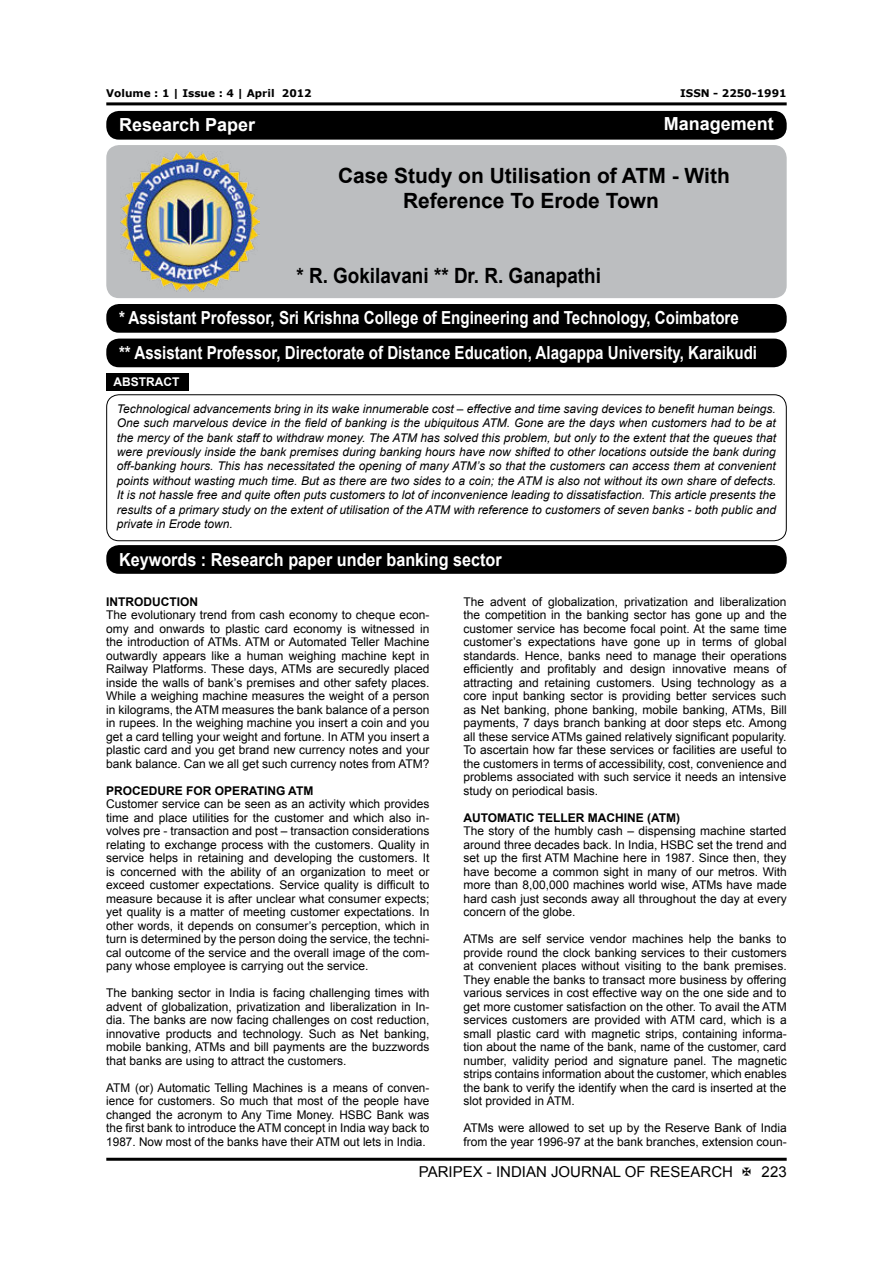
<style>
.page{position:relative;width:893px;height:1263px;background:#fff}
.page>*{position:absolute;margin:0;border:0;box-sizing:border-box;transform-origin:0 0}
.t1{font:700 21px/25.2px "Arial";color:#000;text-align:center}
.t2{font:700 21px "Arial";color:#000;scale:.9 1}
.t3{font:700 18px/34.5px "Arial";color:#fff;scale:.84 1}
.t4{font:700 18px "Arial";color:#fff;scale:.9 1}
.t5{font:700 18px "Arial";color:#fff}
.t6{font:15px "Arial";color:#000}
.t7{font:12px/13.5px "Arial";color:#000;text-align:justify}
.t8{font:italic 12px/14.4px "Arial";color:#000;text-align:justify}
.t9{font:700 12px "Arial";color:#000}
.t10{font:700 12px "Arial";color:#fff}
.t11{font:700 10.5px "Verdana";color:#000}
</style>
<div class="page">
<hr style="left:106px;top:102px;width:681px;height:3px;background:#000">
<hr style="left:106px;top:1158px;width:681px;height:3px;background:#000">
<div style="left:106px;top:145px;width:681px;height:153px;background:#bcbec0;border-radius:13px"></div>
<div style="left:106px;top:111px;width:681px;height:29px;background:#000;border-radius:13px"></div>
<div style="left:106px;top:304px;width:681px;height:29px;background:#000;border-radius:13px"></div>
<div style="left:106px;top:339px;width:681px;height:28px;background:#000;border-radius:13px"></div>
<img style="left:120px;top:152px;width:140px;height:139px">
<div style="left:106px;top:545px;width:681px;height:29px;background:#000;border-radius:13px"></div>
<div style="left:106px;top:394px;width:681px;height:147px;border:1px solid #000;border-radius:12px"></div>
<div style="left:106px;top:373px;width:82px;height:17px;background:#000"></div>
<p class="t11" style="left:106px;top:89px;width:207px">Volume : 1 | Issue : 4 | April 2012</p>
<p class="t11" style="left:680px;top:89px;width:108px">ISSN - 2250-1991</p>
<h2 class="t5" style="left:119px;top:118px;width:138px">Research Paper</h2>
<h2 class="t5" style="left:664px;top:117px;width:112px">Management</h2>
<h1 class="t1" style="left:338px;top:165px;width:393px">Case Study on Utilisation of ATM - With<br>Reference To Erode Town</h1>
<h1 class="t2" style="left:296px;top:268px;width:340px">* R. Gokilavani ** Dr. R. Ganapathi</h1>
<h2 class="t3" style="left:119px;top:303px;width:761px">* Assistant Professor, Sri Krishna College of Engineering and Technology, Coimbatore<br>** Assistant Professor, Directorate of Distance Education, Alagappa University, Karaikudi</h2>
<p class="t10" style="left:113px;top:377px;width:67px">ABSTRACT</p>
<p class="t8" style="left:117px;top:401px;width:661px">Technological advancements bring in its wake innumerable cost – effective and time saving devices to benefit human beings.<br>One such marvelous device in the field of banking is the ubiquitous ATM. Gone are the days when customers had to be at the mercy of the bank staff to withdraw money. The ATM has solved this problem, but only to the extent that the queues that were previously inside the bank premises during banking hours have now shifted to other locations outside the bank during off-banking hours. This has necessitated the opening of many ATM’s so that the customers can access them at convenient points without wasting much time. But as there are two sides to a coin; the ATM is also not without its own share of defects.<br>It is not hassle free and quite often puts customers to lot of inconvenience leading to dissatisfaction. This article presents the results of a primary study on the extent of utilisation of the ATM with reference to customers of seven banks - both public and private in Erode town.</p>
<h2 class="t4" style="left:119px;top:552px;width:427px">Keywords : Research paper under banking sector</h2>
<p class="t9" style="left:106px;top:597px;width:93px">INTRODUCTION</p>
<p class="t7" style="left:106px;top:609px;width:325px">The evolutionary trend from cash economy to cheque econ&shy;omy and onwards to plastic card economy is witnessed in the introduction of ATMs. ATM or Automated Teller Machine outwardly appears like a human weighing machine kept in Railway Platforms. These days, ATMs are securedly placed inside the walls of bank’s premises and other safety places.<br>While a weighing machine measures the weight of a person in kilograms, the ATM measures the bank balance of a person in rupees. In the weighing machine you insert a coin and you get a card telling your weight and fortune. In ATM you insert a plastic card and you get brand new currency notes and your bank balance. Can we all get such currency notes from ATM?</p>
<p class="t9" style="left:106px;top:786px;width:209px">PROCEDURE FOR OPERATING ATM</p>
<p class="t7" style="left:106px;top:798px;width:325px">Customer service can be seen as an activity which provides time and place utilities for the customer and which also in&shy;volves pre - transaction and post – transaction considerations relating to exchange process with the customers. Quality in service helps in retaining and developing the customers. It is concerned with the ability of an organization to meet or exceed customer expectations. Service quality is difficult to measure because it is after unclear what consumer expects; yet quality is a matter of meeting customer expectations. In other words, it depends on consumer’s perception, which in turn is determined by the person doing the service, the techni&shy;cal outcome of the service and the overall image of the com&shy;pany whose employee is carrying out the service.</p>
<p class="t7" style="left:106px;top:987px;width:325px">The banking sector in India is facing challenging times with advent of globalization, privatization and liberalization in In&shy;dia. The banks are now facing challenges on cost reduction, innovative products and technology. Such as Net banking, mobile banking, ATMs and bill payments are the buzzwords that banks are using to attract the customers.</p>
<p class="t7" style="left:106px;top:1082px;width:325px">ATM (or) Automatic Telling Machines is a means of conven&shy;ience for customers. So much that most of the people have changed the acronym to Any Time Money. HSBC Bank was the first bank to introduce the ATM concept in India way back to 1987. Now most of the banks have their ATM out lets in India.</p>
<p class="t7" style="left:463px;top:596px;width:325px">The advent of globalization, privatization and liberalization the competition in the banking sector has gone up and the customer service has become focal point. At the same time customer’s expectations have gone up in terms of global standards. Hence, banks need to manage their operations efficiently and profitably and design innovative means of attracting and retaining customers. Using technology as a core input banking sector is providing better services such as Net banking, phone banking, mobile banking, ATMs, Bill payments, 7 days branch banking at door steps etc. Among all these service ATMs gained relatively significant popularity.<br>To ascertain how far these services or facilities are useful to the customers in terms of accessibility, cost, convenience and problems associated with such service it needs an intensive study on periodical basis.</p>
<p class="t9" style="left:463px;top:813px;width:218px">AUTOMATIC TELLER MACHINE (ATM)</p>
<p class="t7" style="left:463px;top:825px;width:325px">The story of the humbly cash – dispensing machine started around three decades back. In India, HSBC set the trend and set up the first ATM Machine here in 1987. Since then, they have become a common sight in many of our metros. With more than 8,00,000 machines world wise, ATMs have made hard cash just seconds away all throughout the day at every concern of the globe.</p>
<p class="t7" style="left:463px;top:933px;width:325px">ATMs are self service vendor machines help the banks to provide round the clock banking services to their customers at convenient places without visiting to the bank premises.<br>They enable the banks to transact more business by offering various services in cost effective way on the one side and to get more customer satisfaction on the other. To avail the ATM services customers are provided with ATM card, which is a small plastic card with magnetic strips, containing informa&shy;tion about the name of the bank, name of the customer, card number, validity period and signature panel. The magnetic strips contains information about the customer, which enables the bank to verify the identify when the card is inserted at the slot provided in ATM.</p>
<p class="t7" style="left:463px;top:1122px;width:325px">ATMs were allowed to set up by the Reserve Bank of India from the year 1996-97 at the bank branches, extension coun-</p>
<p class="t6" style="left:419px;top:1166px;width:316px">PARIPEX - INDIAN JOURNAL OF RESEARCH</p>
<p class="t6" style="left:762px;top:1166px;width:27px">223</p>
</div>
